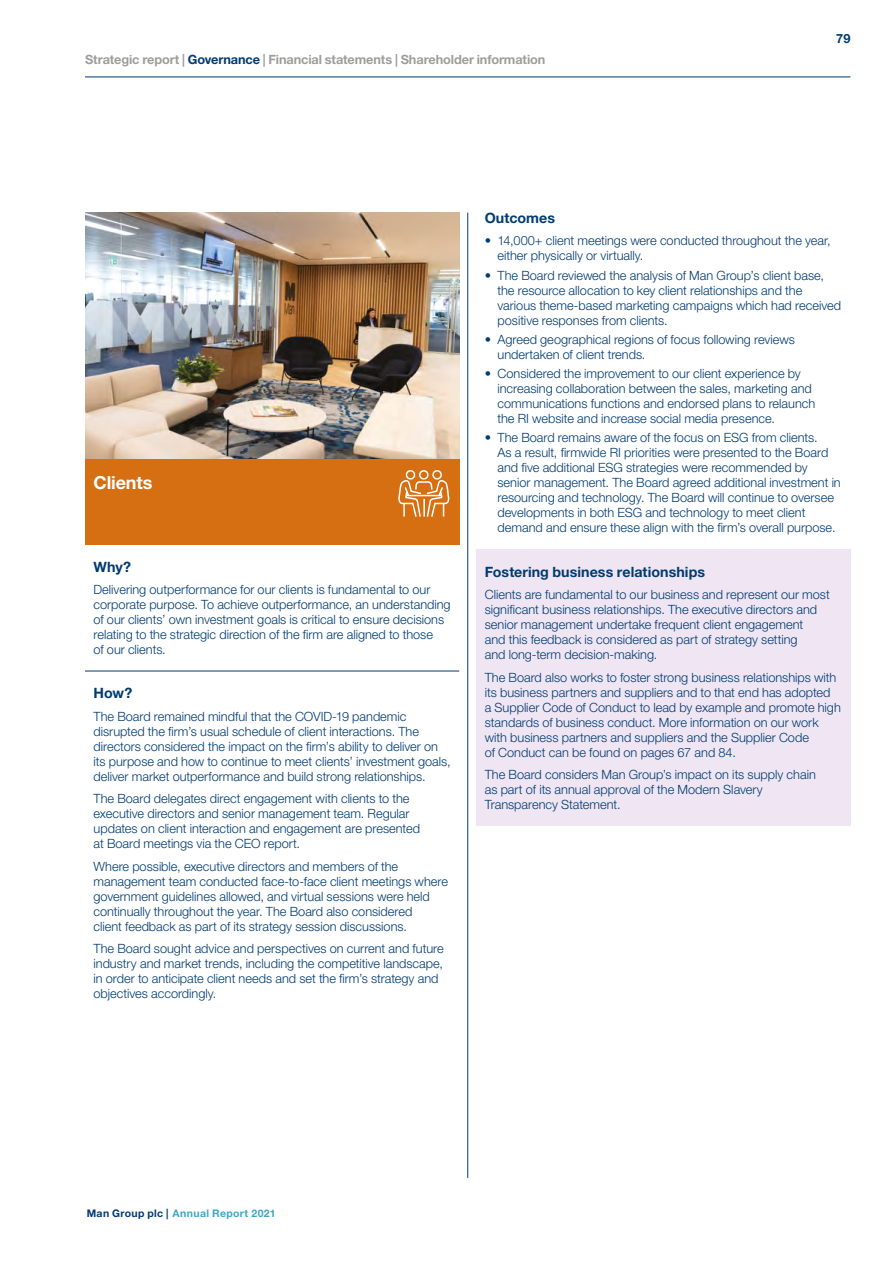
<style>
.page{position:relative;width:893px;height:1263px;background:#fff}
.page>*{position:absolute;margin:0;border:0;box-sizing:border-box;transform-origin:0 0}
.IntroParagraphLevel4{font:700 18px "Helvetica Neue LT Std";letter-spacing:-.01em;color:#fff}
.SubheadLevel1{font:700 14.25px "Helvetica Neue LT Std";letter-spacing:.005em;color:#003b71}
.BodyText{font:300 12.75px/15px "Helvetica Neue LT Std";color:#003b71}
.BodyTextBulletLevel1{font:300 12.75px/15px "Helvetica Neue LT Std";color:#003b71}
.t1{font:700 12.75px "Helvetica Neue LT Std";letter-spacing:-.01em;color:#9d9d9c}
.t2{font:700 12.75px "Helvetica Neue LT Std";color:#003b71}
.t3{font:700 10.5px "Helvetica Neue LT Std";letter-spacing:.035em;color:#3ea7c6}
.s1{color:#003b71}
</style>
<div class="page">
<img style="left:85px;top:213px;width:374px;height:246px">
<hr style="left:85px;top:77px;width:765px;height:1px;background:#003b71">
<div style="left:85px;top:459px;width:374px;height:85px;background:#d66f12"></div>
<hr style="left:85px;top:671px;width:374px;height:1px;background:#003b71">
<div style="left:476px;top:549px;width:374px;height:277px;background:#f0e6f3"></div>
<svg style="left:398px;top:470px;width:52px;height:47px"></svg>
<hr style="left:467px;top:213px;width:1px;height:965px;background:#003b71">
<p class="t1" style="left:85px;top:52px;width:462px">Strategic report | <span class="s1">Governance</span> | Financial statements | Shareholder information</p>
<p class="t2" style="left:836px;top:31px;width:16px">79</p>
<p class="IntroParagraphLevel4" style="left:94px;top:472px;width:60px">Clients</p>
<h3 class="SubheadLevel1" style="left:94px;top:558px;width:39px">Why?</h3>
<p class="BodyText" style="left:94px;top:582px;width:359px">Delivering outperformance for our clients is fundamental to our corporate purpose. To achieve outperformance, an understanding of our clients’ own investment goals is critical to ensure decisions relating to the strategic direction of the firm are aligned to those<br>of our clients.</p>
<h3 class="SubheadLevel1" style="left:94px;top:684px;width:40px">How?</h3>
<p class="BodyText" style="left:94px;top:708px;width:359px">The Board remained mindful that the COVID-19 pandemic disrupted the firm’s usual schedule of client interactions. The directors considered the impact on the firm’s ability to deliver on its purpose and how to continue to meet clients’ investment goals, deliver market outperformance and build strong relationships.</p>
<p class="BodyText" style="left:94px;top:791px;width:328px">The Board delegates direct engagement with clients to the executive directors and senior management team. Regular updates on client interaction and engagement are presented at Board meetings via the CEO report.</p>
<p class="BodyText" style="left:94px;top:858px;width:356px">Where possible, executive directors and members of the management team conducted face-to-face client meetings where government guidelines allowed, and virtual sessions were held continually throughout the year. The Board also considered<br>client feedback as part of its strategy session discussions.</p>
<p class="BodyText" style="left:94px;top:941px;width:352px">The Board sought advice and perspectives on current and future industry and market trends, including the competitive landscape, in order to anticipate client needs and set the firm’s strategy and objectives accordingly.</p>
<h3 class="SubheadLevel1" style="left:485px;top:209px;width:72px">Outcomes</h3>
<p class="BodyTextBulletLevel1" style="left:497px;top:233px;width:335px;text-indent:-13px">• 14,000+ client meetings were conducted throughout the year, either physically or virtually.</p>
<p class="BodyTextBulletLevel1" style="left:497px;top:267px;width:345px;text-indent:-13px">• The Board reviewed the analysis of Man Group’s client base, the resource allocation to key client relationships and the various theme-based marketing campaigns which had received positive responses from clients.</p>
<p class="BodyTextBulletLevel1" style="left:497px;top:331px;width:299px;text-indent:-13px">• Agreed geographical regions of focus following reviews undertaken of client trends.</p>
<p class="BodyTextBulletLevel1" style="left:497px;top:366px;width:319px;text-indent:-13px">• Considered the improvement to our client experience by increasing collaboration between the sales, marketing and communications functions and endorsed plans to relaunch the RI website and increase social media presence.</p>
<p class="BodyTextBulletLevel1" style="left:497px;top:430px;width:345px;text-indent:-13px">• The Board remains aware of the focus on ESG from clients.<br>As a result, firmwide RI priorities were presented to the Board and five additional ESG strategies were recommended by senior management. The Board agreed additional investment in resourcing and technology. The Board will continue to oversee developments in both ESG and technology to meet client demand and ensure these align with the firm’s overall purpose.</p>
<h3 class="SubheadLevel1" style="left:485px;top:563px;width:222px">Fostering business relationships</h3>
<p class="BodyText" style="left:485px;top:587px;width:346px">Clients are fundamental to our business and represent our most significant business relationships. The executive directors and senior management undertake frequent client engagement<br>and this feedback is considered as part of strategy setting<br>and long-term decision-making.</p>
<p class="BodyText" style="left:485px;top:669px;width:358px">The Board also works to foster strong business relationships with its business partners and suppliers and to that end has adopted<br>a Supplier Code of Conduct to lead by example and promote high standards of business conduct. More information on our work with business partners and suppliers and the Supplier Code<br>of Conduct can be found on pages 67 and 84.</p>
<p class="BodyText" style="left:485px;top:767px;width:333px">The Board considers Man Group’s impact on its supply chain as part of its annual approval of the Modern Slavery<br>Transparency Statement.</p>
<p class="t3" style="left:87px;top:1207px;width:190px"><span class="s1">Man Group plc |</span> Annual Report 2021</p>
</div>
